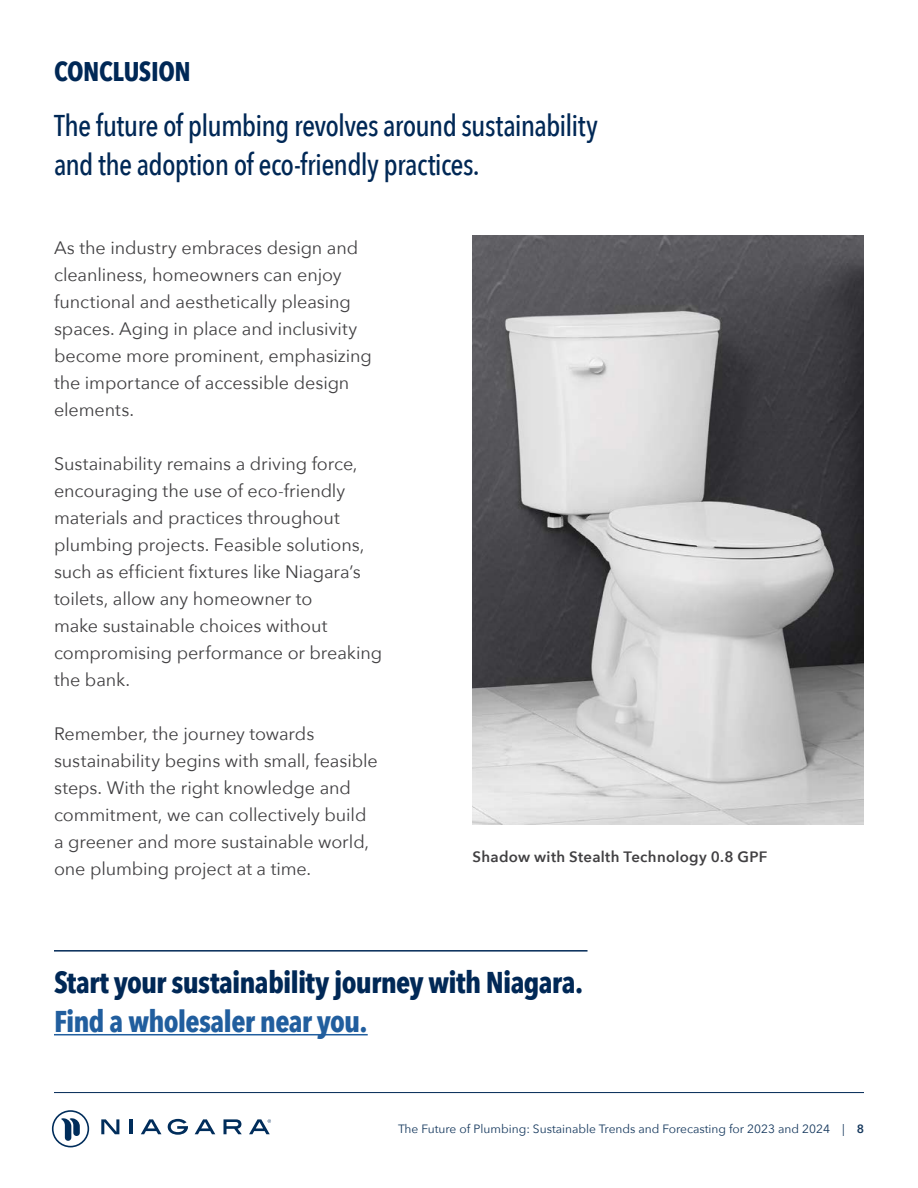
<style>
.page{position:relative;width:918px;height:1188px;background:#fff}
.page>*{position:absolute;margin:0;border:0;box-sizing:border-box;transform-origin:0 0}
.t1{font:500 30px/39px "Avenir Next Condensed";letter-spacing:-.025em;color:#002856}
.t2{font:700 30px "Avenir Next Condensed";letter-spacing:-.025em;color:#002856}
.t3{font:700 30px "Avenir Next Condensed";letter-spacing:-.025em;color:#215e9e}
.t4{font:700 27px "Avenir Next Condensed";letter-spacing:-.015em;color:#002856}
.t5{font:18px/27px "Avenir Next";letter-spacing:-.005em;color:#414042}
.t6{font:600 15px "Avenir Next";letter-spacing:.02em;color:#414042}
.t7{font:12px "Avenir Next";color:#15385d}
.s1{font-weight:600}
</style>
<div class="page">
<hr style="left:54px;top:1092px;width:810px;height:1px;background:#002856">
<svg style="left:168px;top:1119px;width:20px;height:16px"></svg>
<svg style="left:195px;top:1119px;width:20px;height:15px"></svg>
<svg style="left:224px;top:1119px;width:18px;height:15px"></svg>
<svg style="left:101px;top:1119px;width:18px;height:15px"></svg>
<hr style="left:130px;top:1119px;width:3px;height:15px;background:#002d5b">
<svg style="left:141px;top:1119px;width:20px;height:15px"></svg>
<svg style="left:52px;top:1110px;width:37px;height:37px"></svg>
<svg style="left:249px;top:1119px;width:22px;height:15px"></svg>
<img style="left:472px;top:236px;width:392px;height:588px">
<hr style="left:54px;top:1034px;width:314px;height:1px;background:#215e9e">
<hr style="left:54px;top:950px;width:534px;height:2px;background:#002856">
<h2 class="t4" style="left:54px;top:55px;width:138px">CONCLUSION</h2>
<h1 class="t1" style="left:54px;top:106px;width:545px">The future of plumbing revolves around sustainability and the adoption of eco-friendly practices.</h1>
<p class="t5" style="left:54px;top:233px;width:319px">As the industry embraces design and cleanliness, homeowners can enjoy functional and aesthetically pleasing spaces. Aging in place and inclusivity become more prominent, emphasizing the importance of accessible design elements.</p>
<p class="t5" style="left:54px;top:449px;width:330px">Sustainability remains a driving force, encouraging the use of eco-friendly materials and practices throughout plumbing projects. Feasible solutions, such as efficient fixtures like Niagara’s toilets, allow any homeowner to<br>make sustainable choices without compromising performance or breaking the bank.</p>
<p class="t5" style="left:54px;top:719px;width:325px">Remember, the journey towards sustainability begins with small, feasible steps. With the right knowledge and commitment, we can collectively build a greener and more sustainable world, one plumbing project at a time.</p>
<p class="t6" style="left:472px;top:844px;width:296px">Shadow with Stealth Technology 0.8 GPF</p>
<h1 class="t2" style="left:54px;top:965px;width:531px">Start your sustainability journey with Niagara.</h1>
<h1 class="t3" style="left:54px;top:1004px;width:315px">Find a wholesaler near you.</h1>
<p class="t7" style="left:398px;top:1118px;width:467px">The Future of Plumbing: Sustainable Trends and Forecasting for 2023 and 2024 | <span class="s1">8</span></p>
</div>
